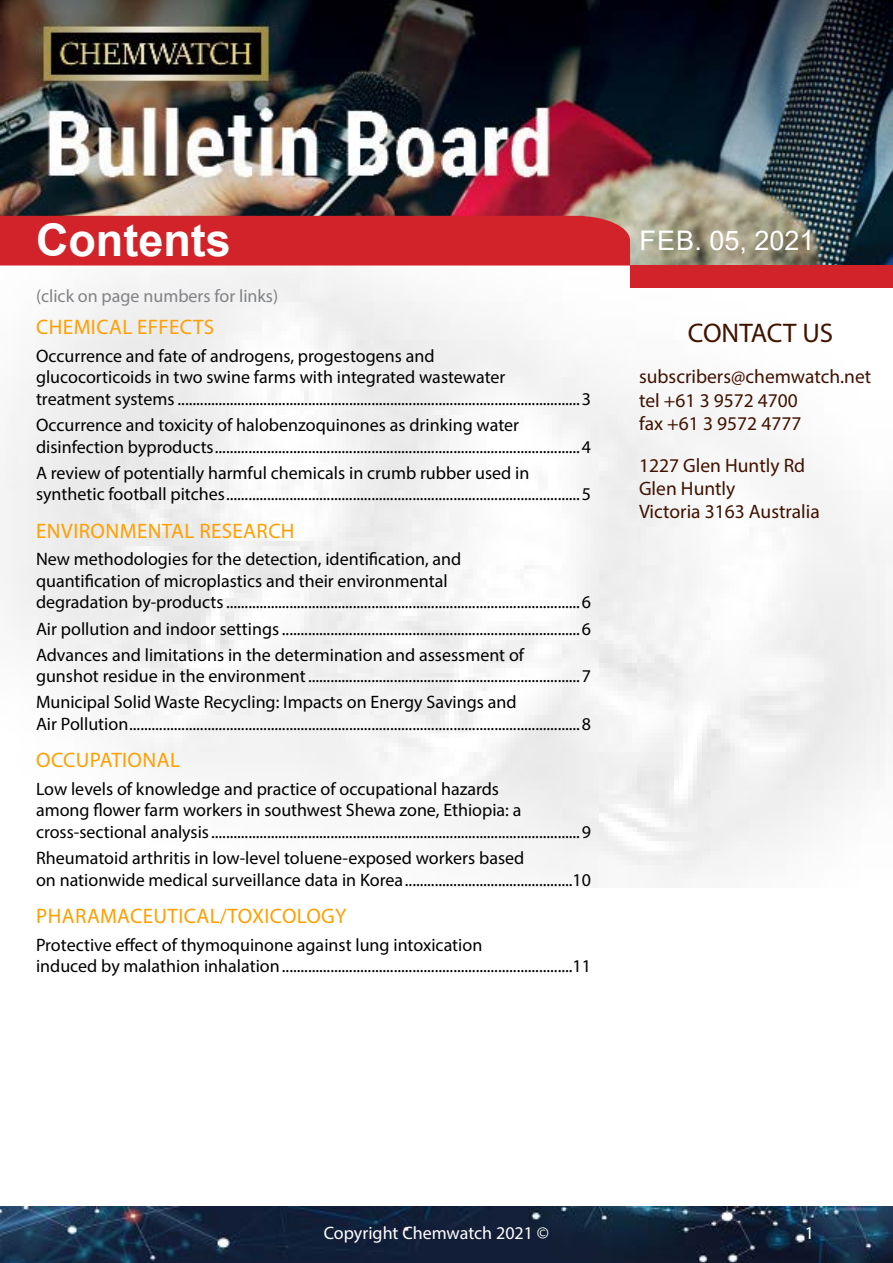
<style>
.page{position:relative;width:893px;height:1263px;background:#fff}
.page>*{position:absolute;margin:0;border:0;box-sizing:border-box;transform-origin:0 0}
.t1{font:700 45px "Arial";color:#fff}
.t2{font:27px "Arial";color:#fff}
.t3{font:27px "Myriad Pro";color:#401200}
.t4{font:21px "Myriad Pro";letter-spacing:.02em;color:#ff9f00}
.t5{font:19.5px/23.4px "Myriad Pro";color:#401200}
.t6{font:18px/21.6px "Myriad Pro";color:#000}
.t7{font:18px "Myriad Pro";color:#808285}
.t8{font:18px "Myriad Pro";color:#fff}
</style>
<div class="page">
<img style="left:0;top:0;width:893px;height:887px">
<div style="left:630px;top:265px;width:263px;height:23px;background:#d2232a"></div>
<div style="left:0;top:216px;width:630px;height:50px;background:#d2232a"></div>
<img style="left:0;top:1207px;width:893px;height:56px">
<h1 class="t1" style="left:36px;top:209px;width:196px">Contents</h1>
<h2 class="t2" style="left:640px;top:221px;width:176px">Feb. 05, 2021</h2>
<p class="t7" style="left:36px;top:284px;width:244px">(click on page numbers for links)</p>
<p class="t4" style="left:36px;top:314px;width:180px">CHEMICAL EFFECTS</p>
<p class="t6" style="left:36px;top:345px;width:556px">Occurrence and fate of androgens, progestogens and<br>glucocorticoids in two swine farms with integrated wastewater<br>treatment systems ............................................................................................................3</p>
<p class="t6" style="left:36px;top:414px;width:556px">Occurrence and toxicity of halobenzoquinones as drinking water disinfection byproducts..................................................................................................4</p>
<p class="t6" style="left:36px;top:462px;width:556px">A review of potentially harmful chemicals in crumb rubber used in synthetic football pitches...............................................................................................5</p>
<p class="t4" style="left:36px;top:518px;width:260px">ENVIRONMENTAL RESEARCH</p>
<p class="t6" style="left:36px;top:548px;width:556px">New methodologies for the detection, identification, and<br>quantification of microplastics and their environmental<br>degradation by-products...............................................................................................6</p>
<p class="t6" style="left:36px;top:615px;width:556px;line-height:26.1px">Air pollution and indoor settings................................................................................6<br>Advances and limitations in the determination and assessment of</p>
<p class="t6" style="left:36px;top:663px;width:556px;line-height:26.1px">gunshot residue in the environment.........................................................................7<br>Municipal Solid Waste Recycling: Impacts on Energy Savings and</p>
<p class="t6" style="left:36px;top:713px;width:556px">Air Pollution.........................................................................................................................8</p>
<p class="t4" style="left:36px;top:747px;width:145px">OCCUPATIONAL</p>
<p class="t6" style="left:36px;top:778px;width:556px">Low levels of knowledge and practice of occupational hazards<br>among flower farm workers in southwest Shewa zone, Ethiopia: a cross-sectional analysis...................................................................................................9</p>
<p class="t6" style="left:36px;top:847px;width:556px">Rheumatoid arthritis in low-level toluene-exposed workers based<br>on nationwide medical surveillance data in Korea.............................................10</p>
<p class="t4" style="left:36px;top:903px;width:312px">PHARAMACEUTICAL/TOXICOLOGY</p>
<p class="t6" style="left:36px;top:933px;width:556px">Protective effect of thymoquinone against lung intoxication<br>induced by malathion inhalation..............................................................................11</p>
<h2 class="t3" style="left:688px;top:316px;width:147px">CONTACT US</h2>
<p class="t5" style="left:639px;top:365px;width:234px">subscribers@chemwatch.net tel +61 3 9572 4700<br>fax +61 3 9572 4777</p>
<p class="t5" style="left:639px;top:453px;width:182px">1227 Glen Huntly Rd<br>Glen Huntly<br>Victoria 3163 Australia</p>
<p class="t8" style="left:324px;top:1222px;width:227px">Copyright Chemwatch 2021 ©</p>
<p class="t8" style="left:805px;top:1222px;width:11px">1</p>
</div>
